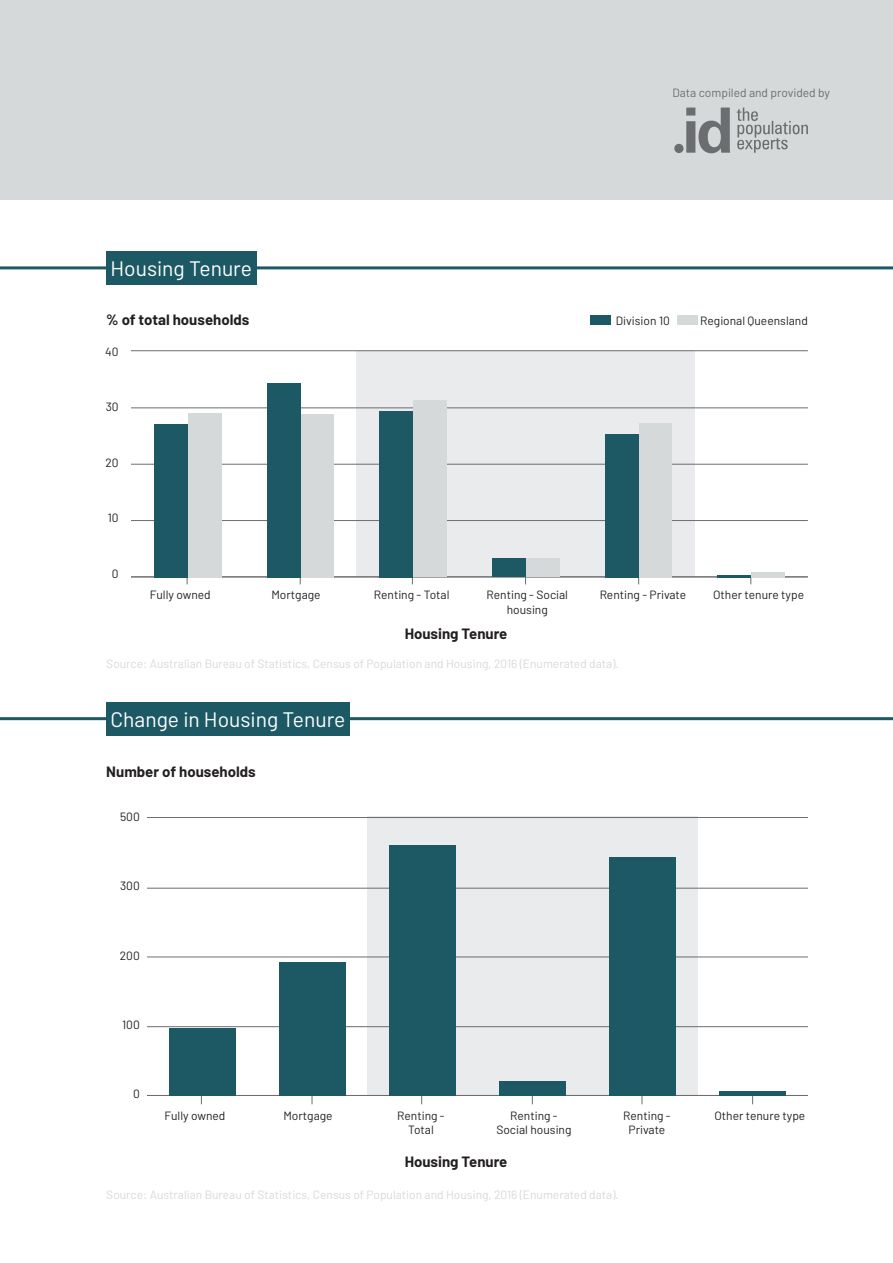
<style>
.page{position:relative;width:893px;height:1263px;background:#fff}
.page>*{position:absolute;margin:0;border:0;box-sizing:border-box;transform-origin:0 0}
.Teal_Sub{font:21px "Barlow";color:#fff}
.Axis_Headings{font:700 15px "Barlow";color:#231f20}
.t1{font:12px/14.4px "Barlow";color:#231f20;text-align:center}
.t2{font:12px "Barlow";color:#d6d9da}
.t3{font:12px "Barlow";color:#6c6d70}
</style>
<div class="page">
<div style="left:106px;top:251px;width:150px;height:34px;background:#1c5964"></div>
<hr style="left:0;top:266px;width:893px;height:3px;background:#1c5964">
<div style="left:0;top:0;width:893px;height:200px;background:#d6d9da"></div>
<svg style="left:686px;top:108px;width:44px;height:45px"></svg>
<div style="left:674px;top:144px;width:9px;height:9px;background:#6c6d70;border-radius:50%"></div>
<svg style="left:737px;top:108px;width:71px;height:45px"></svg>
<div style="left:356px;top:351px;width:339px;height:225px;background:#eaebec"></div>
<div style="left:106px;top:702px;width:244px;height:33px;background:#1c5964"></div>
<hr style="left:0;top:717px;width:893px;height:3px;background:#1c5964">
<div style="left:367px;top:817px;width:330px;height:278px;background:#eaebec"></div>
<div style="left:590px;top:315px;width:21px;height:10px;background:#1c5964"></div>
<div style="left:677px;top:315px;width:21px;height:10px;background:#d6d9da"></div>
<hr style="left:131px;top:520px;width:677px;height:1px;background:#6c6d70">
<hr style="left:131px;top:464px;width:677px;height:1px;background:#6c6d70">
<hr style="left:131px;top:407px;width:677px;height:1px;background:#6c6d70">
<hr style="left:131px;top:350px;width:677px;height:1px;background:#6c6d70">
<hr style="left:131px;top:576px;width:677px;height:1px;background:#6c6d70">
<div style="left:154px;top:424px;width:34px;height:153px;background:#1c5964"></div>
<div style="left:267px;top:383px;width:34px;height:194px;background:#1c5964"></div>
<div style="left:379px;top:411px;width:34px;height:166px;background:#1c5964"></div>
<div style="left:492px;top:558px;width:34px;height:19px;background:#1c5964"></div>
<div style="left:605px;top:434px;width:34px;height:143px;background:#1c5964"></div>
<hr style="left:717px;top:575px;width:34px;height:2px;background:#1c5964">
<div style="left:188px;top:413px;width:33px;height:164px;background:#d6d9da"></div>
<div style="left:301px;top:414px;width:33px;height:163px;background:#d6d9da"></div>
<div style="left:413px;top:400px;width:34px;height:177px;background:#d6d9da"></div>
<div style="left:526px;top:558px;width:34px;height:19px;background:#d6d9da"></div>
<div style="left:639px;top:423px;width:33px;height:154px;background:#d6d9da"></div>
<div style="left:751px;top:572px;width:34px;height:5px;background:#d6d9da"></div>
<hr style="left:147px;top:1026px;width:661px;height:1px;background:#6c6d70">
<hr style="left:147px;top:956px;width:661px;height:1px;background:#6c6d70">
<hr style="left:147px;top:888px;width:661px;height:1px;background:#6c6d70">
<hr style="left:147px;top:817px;width:661px;height:1px;background:#6c6d70">
<hr style="left:147px;top:1095px;width:661px;height:1px;background:#6c6d70">
<div style="left:169px;top:1028px;width:66px;height:68px;background:#1c5964"></div>
<div style="left:279px;top:962px;width:66px;height:134px;background:#1c5964"></div>
<div style="left:390px;top:845px;width:66px;height:251px;background:#1c5964"></div>
<div style="left:499px;top:1081px;width:66px;height:15px;background:#1c5964"></div>
<div style="left:610px;top:857px;width:66px;height:239px;background:#1c5964"></div>
<div style="left:720px;top:1091px;width:66px;height:5px;background:#1c5964"></div>
<p class="Teal_Sub" style="left:111px;top:256px;width:143px">Housing Tenure</p>
<p class="Axis_Headings" style="left:106px;top:310px;width:145px">% of total households</p>
<p class="t1" style="left:105px;top:344px;width:15px">40</p>
<p class="t1" style="left:106px;top:399px;width:14px">30</p>
<p class="t1" style="left:106px;top:455px;width:15px">20</p>
<p class="t1" style="left:108px;top:510px;width:12px">10</p>
<p class="t1" style="left:112px;top:566px;width:8px">0</p>
<p class="t3" style="left:672px;top:85px;width:159px">Data compiled and provided by</p>
<p class="t1" style="left:616px;top:313px;width:56px">Division 10</p>
<p class="t1" style="left:700px;top:313px;width:109px">Regional Queensland</p>
<p class="t1" style="left:150px;top:587px;width:62px">Fully owned</p>
<p class="t1" style="left:271px;top:587px;width:51px">Mortgage</p>
<p class="t1" style="left:374px;top:587px;width:77px">Renting - Total</p>
<p class="t1" style="left:486px;top:587px;width:83px">Renting - Social housing</p>
<p class="t1" style="left:600px;top:587px;width:88px">Renting - Private</p>
<p class="t1" style="left:713px;top:587px;width:92px">Other tenure type</p>
<p class="Axis_Headings" style="left:405px;top:624px;width:104px">Housing Tenure</p>
<p class="t2" style="left:106px;top:656px;width:514px">Source: Australian Bureau of Statistics, Census of Population and Housing, 2016 (Enumerated data).</p>
<p class="Teal_Sub" style="left:111px;top:706px;width:236px">Change in Housing Tenure</p>
<p class="Axis_Headings" style="left:106px;top:762px;width:151px">Number of households</p>
<p class="t1" style="left:120px;top:809px;width:21px">500</p>
<p class="t1" style="left:120px;top:878px;width:21px">300</p>
<p class="t1" style="left:120px;top:948px;width:21px">200</p>
<p class="t1" style="left:122px;top:1017px;width:19px">100</p>
<p class="t1" style="left:133px;top:1086px;width:8px">0</p>
<p class="t1" style="left:165px;top:1108px;width:62px">Fully owned</p>
<p class="t1" style="left:283px;top:1108px;width:51px">Mortgage</p>
<p class="t1" style="left:397px;top:1108px;width:49px">Renting -<br>Total</p>
<p class="t1" style="left:496px;top:1108px;width:77px">Renting -<br>Social housing</p>
<p class="t1" style="left:623px;top:1108px;width:49px">Renting -<br>Private</p>
<p class="t1" style="left:714px;top:1108px;width:92px">Other tenure type</p>
<p class="Axis_Headings" style="left:405px;top:1152px;width:104px">Housing Tenure</p>
<p class="t2" style="left:106px;top:1187px;width:514px">Source: Australian Bureau of Statistics, Census of Population and Housing, 2016 (Enumerated data).</p>
</div>
